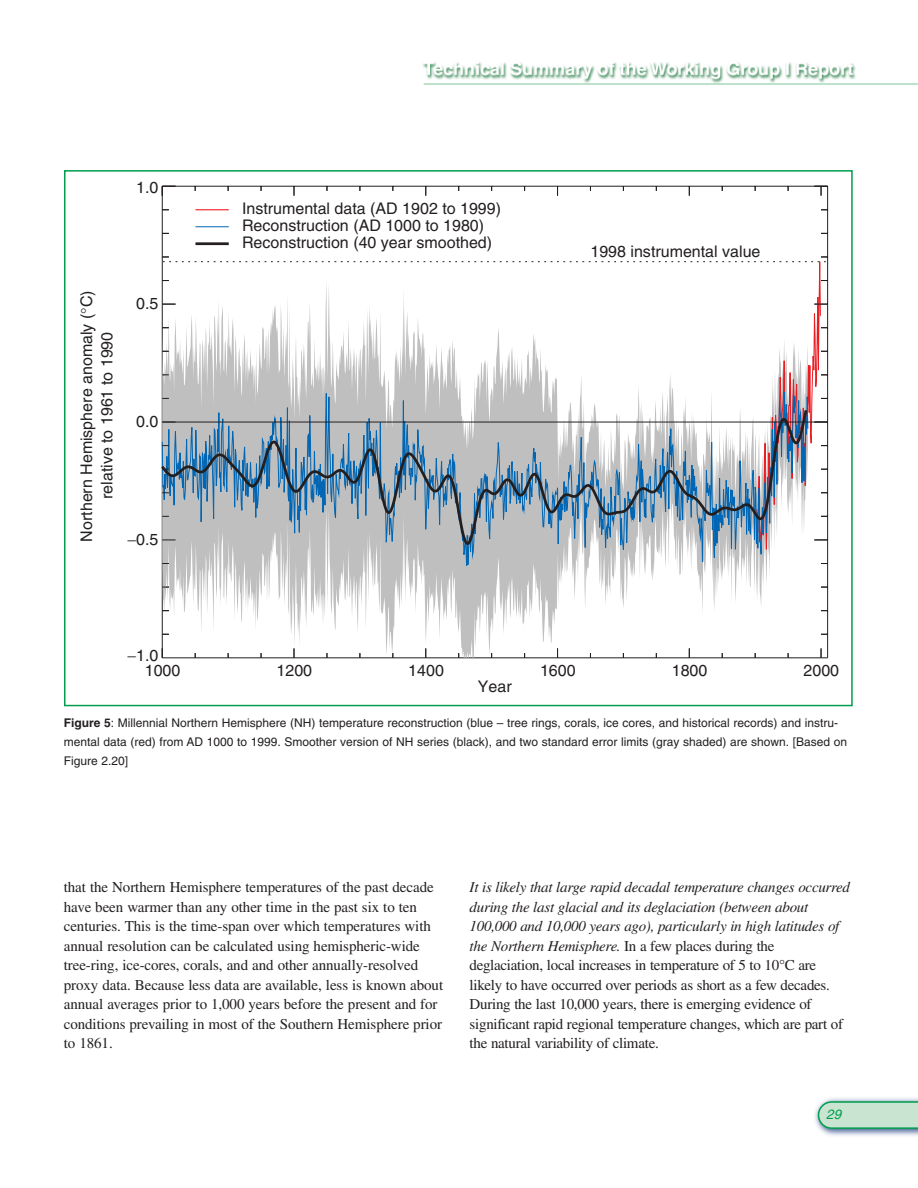
<style>
.page{position:relative;width:918px;height:1188px;background:#fff}
.page>*{position:absolute;margin:0;border:0;box-sizing:border-box;transform-origin:0 0}
.t1{font:16.05px/17px "Helvetica";color:#231f20}
.t2{font:15px/19.5px "Times";letter-spacing:-.005em;color:#231f20}
.t3{font:italic 13.5px "Helvetica";color:#009e4d}
.t4{font:12px/18.8px "Helvetica";color:#231f20}
.s1{font-weight:700}
.s2{font-style:italic}
</style>
<div class="page">
<img style="left:815px;top:1098px;width:103px;height:38px">
<svg style="left:818px;top:1101px;width:100px;height:28px;background:#b1dac2"></svg>
<img style="left:423px;top:62px;width:443px;height:23px">
<hr style="left:424px;top:84px;width:494px;height:1px;background:#7dc599">
<hr style="left:162px;top:657px;width:666px;height:1px;background:#231f20">
<hr style="left:162px;top:186px;width:666px;height:1px;background:#231f20">
<hr style="left:162px;top:186px;width:1px;height:472px;background:#231f20">
<hr style="left:827px;top:186px;width:1px;height:472px;background:#231f20">
<svg style="left:162px;top:621px;width:646px;height:37px"></svg>
<svg style="left:161px;top:309px;width:601px;height:312px"></svg>
<svg style="left:814px;top:186px;width:14px;height:10px"></svg>
<svg style="left:162px;top:204px;width:666px;height:392px"></svg>
<p class="t1" style="left:136px;top:180px;width:24px">1.0</p>
<p class="t1" style="left:80px;top:542px;width:253px;rotate:-90deg">Northern Hemisphere anomaly ( C)</p>
<p class="t1" style="left:100px;top:499px;width:169px;rotate:-90deg">relative to 1961 to 1990</p>
<p class="t1" style="left:136px;top:297px;width:24px">0.5</p>
<p class="t1" style="left:136px;top:415px;width:24px">0.0</p>
<p class="t1" style="left:127px;top:533px;width:33px">−0.5</p>
<p class="t1" style="left:242px;top:202px;width:261px">Instrumental data (AD 1902 to 1999)<br>Reconstruction (AD 1000 to 1980)<br>Reconstruction (40 year smoothed)</p>
<p class="t1" style="left:590px;top:244px;width:172px">1998 instrumental value</p>
<p class="t1" style="left:127px;top:648px;width:33px">−1.0</p>
<p class="t1" style="left:145px;top:663px;width:37px">1000</p>
<p class="t1" style="left:277px;top:663px;width:37px">1200</p>
<p class="t1" style="left:408px;top:663px;width:37px">1400</p>
<p class="t1" style="left:540px;top:663px;width:37px">1600</p>
<p class="t1" style="left:672px;top:663px;width:37px">1800</p>
<p class="t1" style="left:804px;top:663px;width:37px">2000</p>
<p class="t1" style="left:478px;top:679px;width:35px">Year</p>
<p class="t4" style="left:64px;top:715px;width:785px"><span class="s1">Figure 5</span>: Millennial Northern Hemisphere (NH) temperature reconstruction (blue – tree rings, corals, ice cores, and historical records) and instru&shy;mental data (red) from AD 1000 to 1999. Smoother version of NH series (black), and two standard error limits (gray shaded) are shown. [Based on<br>Figure 2.20]</p>
<p class="t2" style="left:64px;top:879px;width:381px">that the Northern Hemisphere temperatures of the past decade have been warmer than any other time in the past six to ten centuries. This is the time-span over which temperatures with annual resolution can be calculated using hemispheric-wide tree-ring, ice-cores, corals, and and other annually-resolved proxy data. Because less data are available, less is known about annual averages prior to 1,000 years before the present and for conditions prevailing in most of the Southern Hemisphere prior to 1861.</p>
<p class="t2" style="left:470px;top:879px;width:382px"><span class="s2">It is likely that large rapid decadal temperature changes occurred during the last glacial and its deglaciation (between about 100,000 and 10,000 years ago), particularly in high latitudes of the Northern Hemisphere.</span> In a few places during the deglaciation, local increases in temperature of 5 to 10°C are likely to have occurred over periods as short as a few decades.<br>During the last 10,000 years, there is emerging evidence of significant rapid regional temperature changes, which are part of the natural variability of climate.</p>
<p class="t3" style="left:826px;top:1109px;width:17px">29</p>
</div>
